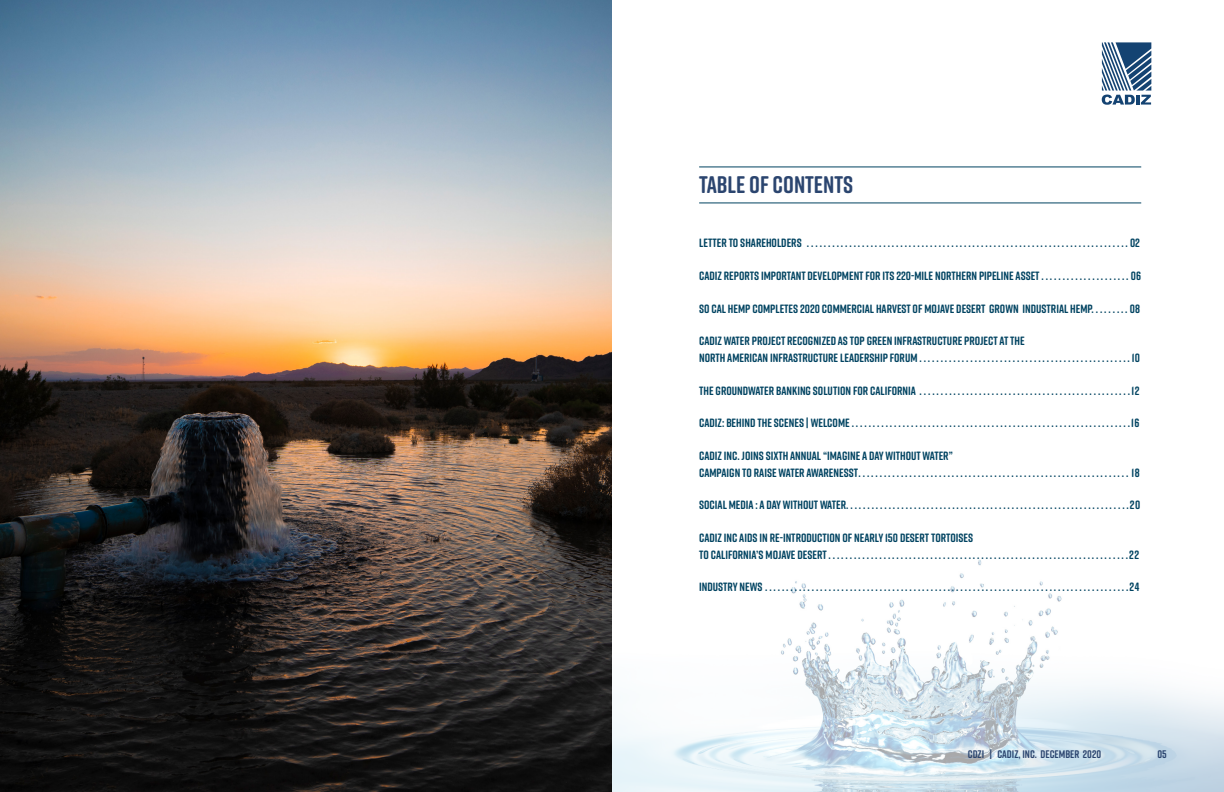
<style>
.page{position:relative;width:1224px;height:792px;background:#fff}
.page>*{position:absolute;margin:0;border:0;box-sizing:border-box;transform-origin:0 0}
.t1{font:700 24px "Rift Soft";color:#2b456f}
.t2{font:700 12px/16.4px "Rift Soft";color:#004361}
.t3{font:700 11px "Rift Soft";color:#2b456f}
</style>
<div class="page">
<img style="left:612px;top:98px;width:612px;height:694px">
<hr style="left:699px;top:203px;width:442px;height:1px;background:#004361">
<hr style="left:699px;top:167px;width:442px;height:1px;background:#004361">
<svg style="left:1102px;top:42px;width:49px;height:63px"></svg>
<img style="left:0;top:0;width:612px;height:792px">
<h1 class="t1" style="left:699px;top:168px;width:155px">TABLE OF CONTENTS</h1>
<p class="t2" style="left:699px;top:234px;width:442px">LETTER TO SHAREHOLDERS ............................................................................02</p>
<p class="t2" style="left:699px;top:267px;width:444px">CADIZ REPORTS IMPORTANT DEVELOPMENT FOR ITS 220-MILE NORTHERN PIPELINE ASSET . . . . . . . . . . . . . . . . . . . . . 06</p>
<p class="t2" style="left:699px;top:300px;width:442px">SO CAL HEMP COMPLETES 2020 COMMERCIAL HARVEST OF MOJAVE DESERT GROWN INDUSTRIAL HEMP. . . . . . . . . 08</p>
<p class="t2" style="left:699px;top:333px;width:442px">CADIZ WATER PROJECT RECOGNIZED AS TOP GREEN INFRASTRUCTURE PROJECT AT THE<br>NORTH AMERICAN INFRASTRUCTURE LEADERSHIP FORUM..................................................10</p>
<p class="t2" style="left:699px;top:382px;width:442px">THE GROUNDWATER BANKING SOLUTION FOR CALIFORNIA ..................................................12</p>
<p class="t2" style="left:699px;top:415px;width:442px">CADIZ: BEHIND THE SCENES | WELCOME ..................................................................16</p>
<p class="t2" style="left:699px;top:447px;width:442px">CADIZ INC. JOINS SIXTH ANNUAL “IMAGINE A DAY WITHOUT WATER”<br>CAMPAIGN TO RAISE WATER AWARENESST................................................................18</p>
<p class="t2" style="left:699px;top:497px;width:443px">SOCIAL MEDIA : A DAY WITHOUT WATER...................................................................20</p>
<p class="t2" style="left:699px;top:529px;width:442px">CADIZ INC AIDS IN RE-INTRODUCTION OF NEARLY 150 DESERT TORTOISES<br>TO CALIFORNIA’S MOJAVE DESERT .......................................................................22</p>
<p class="t2" style="left:699px;top:579px;width:442px">INDUSTRY NEWS......................................................................................24</p>
<p class="t3" style="left:968px;top:746px;width:135px">CDZI | CADIZ, INC. DECEMBER 2020</p>
<p class="t3" style="left:1157px;top:746px;width:11px">05</p>
</div>
